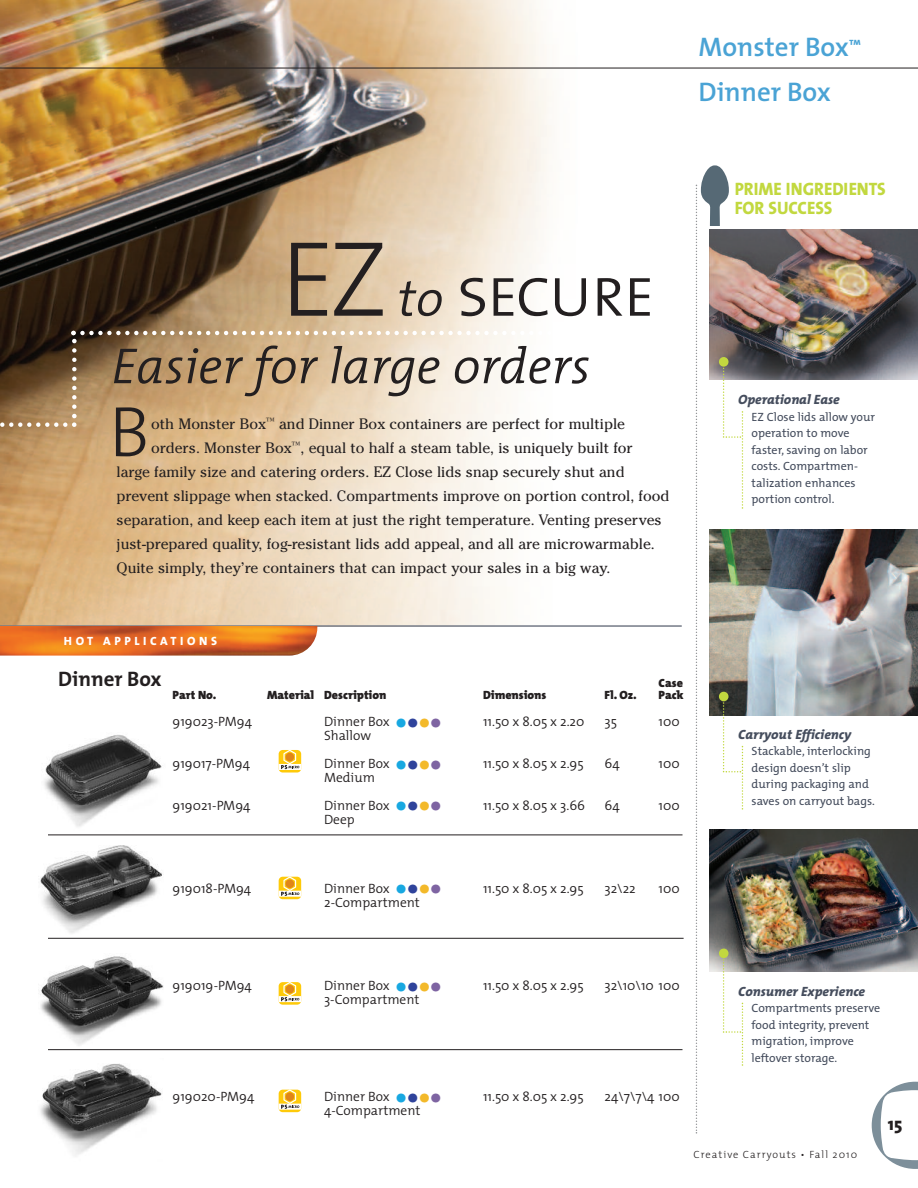
<style>
.page{position:relative;width:918px;height:1188px;background:#fff}
.page>*{position:absolute;margin:0;border:0;box-sizing:border-box;transform-origin:0 0}
.t1{font:72px "The Mix Light Caps";letter-spacing:-.05em;color:#231f20}
.t2{font:300 72px "The Mix";color:#231f20}
.t3{font:italic 300 51px "The Mix";color:#231f20}
.t4{font:600 27px/45px "The Mix";color:#4aa3d5}
.t5{font:700 21px "The Mix";color:#231f20}
.t6{font:800 18px/19.5px "The Mix";color:#c2d83f;scale:.95 1}
.t7{font:800 18px "The Mix";color:#231f20}
.t8{font:15px "Cheltenham";color:#231f20}
.t9{font:300 13.5px "The Mix";color:#231f20}
.t10{font:italic 800 13.5px "The Mix";color:#454d5d}
.t11{font:12px/16.5px "The Mix";color:#454d5d}
.t12{font:900 12px "The Mix";color:#231f20}
.t13{font:800 12px "The Mix";letter-spacing:.3em;color:#fff}
.t14{font:300 10.5px "The Mix";letter-spacing:.1em;color:#231f20}
.s1{font-size:18px}
.s2{font-family:"The Mix";font-weight:300;font-size:108px}
.s3{font-family:"The Mix";font-weight:300;font-style:italic;font-size:51px}
.s4{font-weight:800;font-size:27px;color:#18a8e1}
.s5{font-weight:800;font-size:27px;color:#2f439b}
.s6{font-weight:800;font-size:27px;color:#f3b92a}
.s7{font-weight:800;font-size:27px;color:#7e64a2}
</style>
<div class="page">
<img style="left:0;top:0;width:918px;height:625px">
<img style="left:40px;top:845px;width:122px;height:88px">
<img style="left:40px;top:1063px;width:122px;height:93px">
<img style="left:40px;top:956px;width:124px;height:90px">
<img style="left:44px;top:735px;width:118px;height:92px">
<svg style="left:872px;top:1082px;width:46px;height:87px"></svg>
<hr style="left:0;top:625px;width:682px;height:2px;background:#747a87">
<hr style="left:48px;top:835px;width:634px;height:1px;background:#231f20">
<hr style="left:48px;top:938px;width:636px;height:1px;background:#231f20">
<hr style="left:48px;top:1049px;width:634px;height:1px;background:#231f20">
<hr style="left:0;top:68px;width:918px;height:1px;background:#231f20">
<svg style="left:0;top:331px;width:650px;height:96px"></svg>
<div style="left:279px;top:1090px;width:22px;height:22px;background:#feca0a;border-radius:4px"></div>
<svg style="left:279px;top:1089px;width:22px;height:21px"></svg>
<div style="left:279px;top:982px;width:22px;height:23px;background:linear-gradient(to right,#fed029,#fed029);border-radius:4px"></div>
<svg style="left:279px;top:982px;width:22px;height:20px"></svg>
<div style="left:279px;top:877px;width:22px;height:22px;background:#feca0a;border-radius:4px"></div>
<svg style="left:279px;top:876px;width:22px;height:21px"></svg>
<div style="left:279px;top:750px;width:22px;height:23px;background:#feca0a;border-radius:4px"></div>
<svg style="left:279px;top:750px;width:22px;height:20px"></svg>
<img style="left:0;top:627px;width:317px;height:29px">
<img style="left:743px;top:230px;width:175px;height:150px">
<img style="left:743px;top:830px;width:175px;height:141px">
<img style="left:743px;top:530px;width:175px;height:186px">
<svg style="left:696px;top:165px;width:47px;height:969px"></svg>
<h3 class="t4" style="left:699px;top:28px;width:164px">Monster Box<span class="s1">™<br></span>Dinner Box</h3>
<h1 class="t1" style="left:281px;top:267px;width:376px"><span class="s2">EZ</span> <span class="s3">to</span> secure</h1>
<h2 class="t3" style="left:112px;top:349px;width:480px">Easier for large orders</h2>
<h1 class="t2" style="left:109px;top:408px;width:42px">B</h1>
<p class="t8" style="left:151px;top:415px;width:475px">oth Monster Box<sup>™</sup> and Dinner Box containers are perfect for multiple</p>
<p class="t8" style="left:151px;top:439px;width:483px">orders. Monster Box<sup>™</sup>, equal to half a steam table, is uniquely built for</p>
<p class="t8" style="left:117px;top:463px;width:510px">large family size and catering orders. EZ Close lids snap securely shut and</p>
<p class="t8" style="left:117px;top:487px;width:554px">prevent slippage when stacked. Compartments improve on portion control, food</p>
<p class="t8" style="left:117px;top:511px;width:547px">separation, and keep each item at just the right temperature. Venting preserves</p>
<p class="t8" style="left:117px;top:535px;width:540px">just-prepared quality, fog-resistant lids add appeal, and all are microwarmable.</p>
<p class="t8" style="left:117px;top:559px;width:495px">Quite simply, they’re containers that can impact your sales in a big way.</p>
<p class="t13" style="left:64px;top:637px;width:155px">HOT APPLICATIONS</p>
<h3 class="t5" style="left:58px;top:672px;width:105px">Dinner Box</h3>
<p class="t12" style="left:659px;top:678px;width:26px">Case</p>
<p class="t12" style="left:173px;top:690px;width:45px">Part No.</p>
<p class="t12" style="left:267px;top:690px;width:121px">Material Description</p>
<p class="t12" style="left:483px;top:690px;width:65px">Dimensions</p>
<p class="t12" style="left:605px;top:690px;width:34px">Fl. Oz.</p>
<p class="t12" style="left:659px;top:690px;width:27px">Pack</p>
<p class="t9" style="left:173px;top:717px;width:81px">919023-PM94</p>
<p class="t9" style="left:324px;top:717px;width:119px">Dinner Box <span class="s4">•</span><span class="s5">•</span><span class="s6">•</span><span class="s7">•</span></p>
<p class="t9" style="left:483px;top:717px;width:103px">11.50 x 8.05 x 2.20</p>
<p class="t9" style="left:605px;top:717px;width:14px">35</p>
<p class="t9" style="left:659px;top:717px;width:23px">100</p>
<p class="t9" style="left:324px;top:731px;width:49px">Shallow</p>
<p class="t9" style="left:173px;top:759px;width:79px">919017-PM94</p>
<p class="t9" style="left:324px;top:759px;width:119px">Dinner Box <span class="s4">•</span><span class="s5">•</span><span class="s6">•</span><span class="s7">•</span></p>
<p class="t9" style="left:483px;top:759px;width:102px">11.50 x 8.05 x 2.95</p>
<p class="t9" style="left:605px;top:759px;width:17px">64</p>
<p class="t9" style="left:659px;top:759px;width:23px">100</p>
<p class="t9" style="left:324px;top:773px;width:52px">Medium</p>
<p class="t9" style="left:173px;top:801px;width:79px">919021-PM94</p>
<p class="t9" style="left:324px;top:801px;width:119px">Dinner Box <span class="s4">•</span><span class="s5">•</span><span class="s6">•</span><span class="s7">•</span></p>
<p class="t9" style="left:483px;top:801px;width:104px">11.50 x 8.05 x 3.66</p>
<p class="t9" style="left:605px;top:801px;width:17px">64</p>
<p class="t9" style="left:659px;top:801px;width:23px">100</p>
<p class="t9" style="left:324px;top:815px;width:32px">Deep</p>
<p class="t9" style="left:173px;top:884px;width:80px">919018-PM94</p>
<p class="t9" style="left:324px;top:884px;width:119px">Dinner Box <span class="s4">•</span><span class="s5">•</span><span class="s6">•</span><span class="s7">•</span></p>
<p class="t9" style="left:483px;top:884px;width:102px">11.50 x 8.05 x 2.95</p>
<p class="t9" style="left:605px;top:884px;width:33px">32\22</p>
<p class="t9" style="left:659px;top:884px;width:23px">100</p>
<p class="t9" style="left:324px;top:898px;width:97px">2-Compartment</p>
<p class="t6" style="left:735px;top:181px;width:161px">PRIME INGREDIENTS<br>FOR SUCCESS</p>
<p class="t10" style="left:738px;top:395px;width:103px">Operational Ease</p>
<p class="t11" style="left:752px;top:410px;width:125px">EZ Close lids allow your operation to move faster, saving on labor costs. Compartmen&shy;talization enhances portion control.</p>
<p class="t10" style="left:738px;top:730px;width:115px">Carryout Efficiency</p>
<p class="t11" style="left:752px;top:745px;width:125px">Stackable, interlocking design doesn’t slip during packaging and saves on carryout bags.</p>
<p class="t9" style="left:173px;top:981px;width:81px">919019-PM94</p>
<p class="t9" style="left:324px;top:981px;width:119px">Dinner Box <span class="s4">•</span><span class="s5">•</span><span class="s6">•</span><span class="s7">•</span></p>
<p class="t9" style="left:483px;top:981px;width:102px">11.50 x 8.05 x 2.95</p>
<p class="t9" style="left:605px;top:981px;width:77px">32\10\10 100</p>
<p class="t9" style="left:324px;top:995px;width:97px">3-Compartment</p>
<p class="t9" style="left:173px;top:1092px;width:83px">919020-PM94</p>
<p class="t9" style="left:324px;top:1092px;width:119px">Dinner Box <span class="s4">•</span><span class="s5">•</span><span class="s6">•</span><span class="s7">•</span></p>
<p class="t9" style="left:483px;top:1092px;width:102px">11.50 x 8.05 x 2.95</p>
<p class="t9" style="left:605px;top:1092px;width:77px">24\7\7\4 100</p>
<p class="t9" style="left:324px;top:1106px;width:98px">4-Compartment</p>
<p class="t10" style="left:738px;top:987px;width:129px">Consumer Experience</p>
<p class="t11" style="left:752px;top:1001px;width:130px">Compartments preserve food integrity, prevent migration, improve leftover storage.</p>
<p class="t14" style="left:693px;top:1151px;width:165px">Creative Carryouts • Fall 2010</p>
<p class="t7" style="left:888px;top:1118px;width:16px">15</p>
</div>
